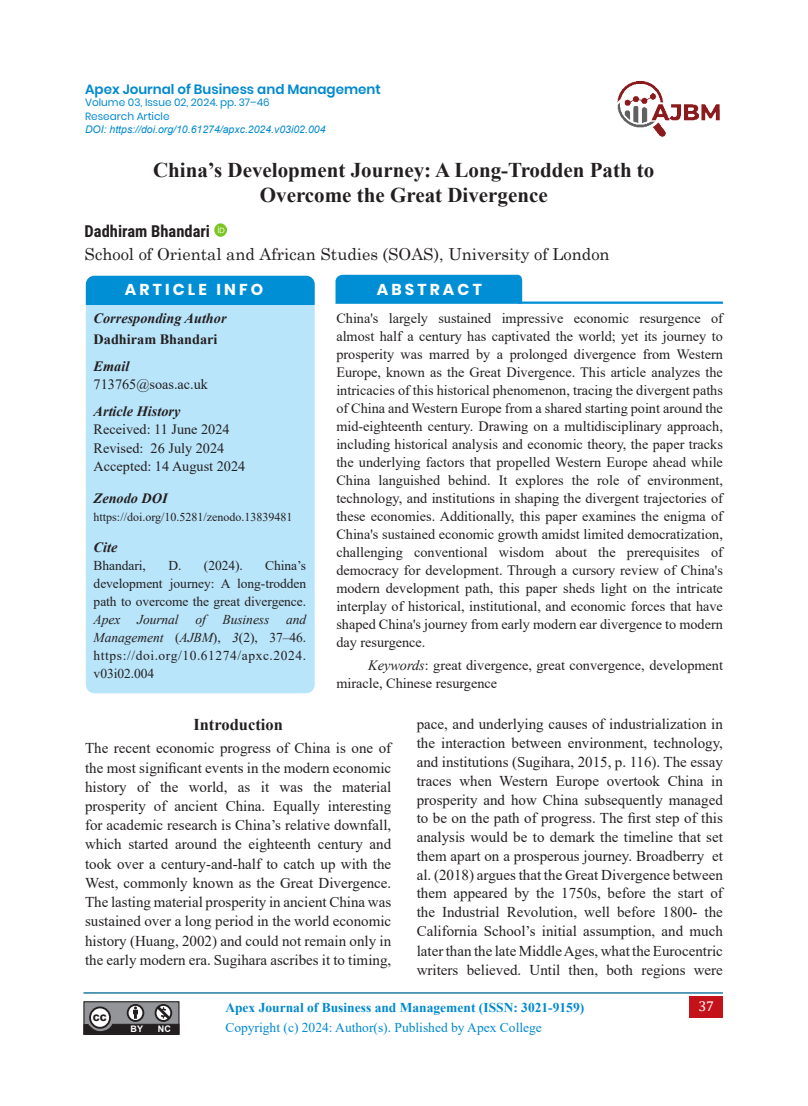
<style>
.page{position:relative;width:808px;height:1106px;background:#fff}
.page>*{position:absolute;margin:0;border:0;box-sizing:border-box;transform-origin:0 0}
.Writer{font:700 21px "Times New Roman";color:#231f20}
.Writer-2{font:16.5px "Century Schoolbook";color:#231f20}
.Writer-3{font:700 16.5px "Roboto Condensed";color:#231f20}
.t1{font:700 16.5px "Times New Roman";color:#231f20}
.info{font:700 15.75px "Poppins";letter-spacing:.2em;color:#fff}
.tt{font:15px/18.9px "Times New Roman";color:#231f20;text-align:justify}
.abstract{font:14.25px/18px "Times New Roman";color:#231f20;text-align:justify}
.abstract1{font:14.25px/18.5px "Times New Roman";color:#231f20}
.abstract-2{font:italic 700 14.25px "Times New Roman";color:#231f20}
.abstract-3{font:700 14.25px "Times New Roman";color:#231f20}
.t2{font:14.25px "Cambria";color:#fff}
.t3{font:13.5px/18px "Times New Roman";letter-spacing:-.005em;color:#231f20;text-align:justify}
.t4{font:700 13.5px "Times New Roman";color:#0089cf}
.t5{font:13.5px "Times New Roman";color:#0089cf}
.t6{font:600 13.5px "Poppins";color:#0089cf}
.abstract-4{font:12px "Times New Roman";color:#231f20}
.t7{font:italic 10.5px "Arial";color:#0089cf}
.t8{font:10.5px/14.1px "Poppins";color:#0089cf}
.t9{font:700 9px "Arial";color:#fff}
.t10{font:900 9px "Arial";color:#231f20}
.s1{font-style:italic}
</style>
<div class="page">
<div style="left:689px;top:996px;width:34px;height:21px;background:#c4121a"></div>
<hr style="left:83px;top:992px;width:640px;height:1px;background:#096d97">
<div style="left:83px;top:1001px;width:96px;height:33px;background:#484a49"></div>
<svg style="left:83px;top:1002px;width:97px;height:33px;background:#717071"></svg>
<img style="left:617px;top:81px;width:103px;height:56px">
<div style="left:86px;top:276px;width:229px;height:417px;background:#b9e5fa;border-radius:9px"></div>
<div style="left:86px;top:276px;width:229px;height:29px;background:#008fd5"></div>
<hr style="left:518px;top:301px;width:205px;height:3px;background:#008fd5">
<svg style="left:335px;top:274px;width:187px;height:30px;background:#0993d6"></svg>
<svg style="left:214px;top:224px;width:12px;height:12px"></svg>
<p class="t6" style="left:85px;top:81px;width:297px">Apex Journal of Business and Management</p>
<p class="t8" style="left:85px;top:96px;width:186px">Volume 03, Issue 02, 2024. pp. 37–46<br>Research Article</p>
<p class="t7" style="left:85px;top:122px;width:242px">DOI: https://doi.org/10.61274/apxc.2024.v03i02.004</p>
<p class="Writer" style="left:153px;top:155px;width:503px">China’s Development Journey: A Long-Trodden Path to</p>
<p class="Writer" style="left:260px;top:180px;width:289px">Overcome the Great Divergence</p>
<p class="Writer-3" style="left:85px;top:220px;width:127px">Dadhiram Bhandari</p>
<p class="Writer-2" style="left:85px;top:240px;width:526px">School of Oriental and African Studies (SOAS), University of London</p>
<p class="info" style="left:125px;top:280px;width:140px">ARTICLE INFO</p>
<p class="info" style="left:377px;top:280px;width:107px">ABSTRACT</p>
<p class="abstract-2" style="left:94px;top:308px;width:134px">Corresponding Author</p>
<p class="abstract-3" style="left:94px;top:328px;width:125px">Dadhiram Bhandari</p>
<p class="abstract-2" style="left:94px;top:356px;width:37px">Email</p>
<p class="abstract" style="left:94px;top:375px;width:116px">713765@soas.ac.uk</p>
<p class="abstract-2" style="left:94px;top:401px;width:88px">Article History</p>
<p class="abstract" style="left:94px;top:420px;width:138px">Received: 11 June 2024</p>
<p class="abstract" style="left:94px;top:438px;width:132px">Revised: 26 July 2024</p>
<p class="abstract" style="left:94px;top:457px;width:153px">Accepted: 14 August 2024</p>
<p class="abstract-2" style="left:94px;top:488px;width:76px">Zenodo DOI</p>
<p class="abstract-4" style="left:94px;top:508px;width:200px">https://doi.org/10.5281/zenodo.13839481</p>
<p class="abstract-2" style="left:94px;top:537px;width:25px">Cite</p>
<p class="t3" style="left:94px;top:556px;width:54px">Bhandari,</p>
<p class="t3" style="left:168px;top:556px;width:76px">D. (2024).</p>
<p class="abstract" style="left:336px;top:309px;width:388px">China's largely sustained impressive economic resurgence of almost half a century has captivated the world; yet its journey to prosperity was marred by a prolonged divergence from Western Europe, known as the Great Divergence. This article analyzes the intricacies of this historical phenomenon, tracing the divergent paths of China and Western Europe from a shared starting point around the mid-eighteenth century. Drawing on a multidisciplinary approach, including historical analysis and economic theory, the paper tracks the underlying factors that propelled Western Europe ahead while China languished behind. It explores the role of environment, technology, and institutions in shaping the divergent trajectories of these economies. Additionally, this paper examines the enigma of China's sustained economic growth amidst limited democratization, challenging conventional wisdom about the prerequisites of democracy for development. Through a cursory review of China's modern development path, this paper sheds light on the intricate interplay of historical, institutional, and economic forces that have shaped China's journey from early modern ear divergence to modern day resurgence.</p>
<p class="abstract1" style="left:336px;top:655px;width:388px;text-indent:32px"><span class="s1">Keywords</span>: great divergence, great convergence, development miracle, Chinese resurgence</p>
<p class="t3" style="left:94px;top:556px;width:214px;text-indent:172px">China’s development journey: A long-trodden path to overcome the great divergence.<br><span class="s1">Apex Journal of Business and Management</span> (<span class="s1">AJBM</span>), <span class="s1">3</span>(2), 37–46. https://doi.org/10.61274/apxc.2024. v03i02.004</p>
<p class="t1" style="left:193px;top:712px;width:91px">Introduction</p>
<p class="tt" style="left:85px;top:738px;width:308px">The recent economic progress of China is one of the most significant events in the modern economic history of the world, as it was the material prosperity of ancient China. Equally interesting for academic research is China’s relative downfall, which started around the eighteenth century and took over a century-and-half to catch up with the West, commonly known as the Great Divergence.<br>The lasting material prosperity in ancient China was sustained over a long period in the world economic history (Huang, 2002) and could not remain only in the early modern era. Sugihara ascribes it to timing,</p>
<p class="tt" style="left:417px;top:714px;width:308px">pace, and underlying causes of industrialization in the interaction between environment, technology, and institutions (Sugihara, 2015, p. 116). The essay traces when Western Europe overtook China in prosperity and how China subsequently managed to be on the path of progress. The first step of this analysis would be to demark the timeline that set them apart on a prosperous journey. Broadberry et al. (2018) argues that the Great Divergence between them appeared by the 1750s, before the start of the Industrial Revolution, well before 1800- the California School’s initial assumption, and much later than the late Middle Ages, what the Eurocentric writers believed. Until then, both regions were</p>
<p class="t10" style="left:93px;top:1011px;width:16px">CC</p>
<p class="t9" style="left:131px;top:1022px;width:14px">BY</p>
<p class="t9" style="left:158px;top:1022px;width:14px">NC</p>
<p class="t4" style="left:225px;top:997px;width:360px">Apex Journal of Business and Management (ISSN: 3021-9159)</p>
<p class="t5" style="left:225px;top:1018px;width:318px">Copyright (c) 2024: Author(s). Published by Apex College</p>
<p class="t2" style="left:698px;top:998px;width:17px">37</p>
</div>
